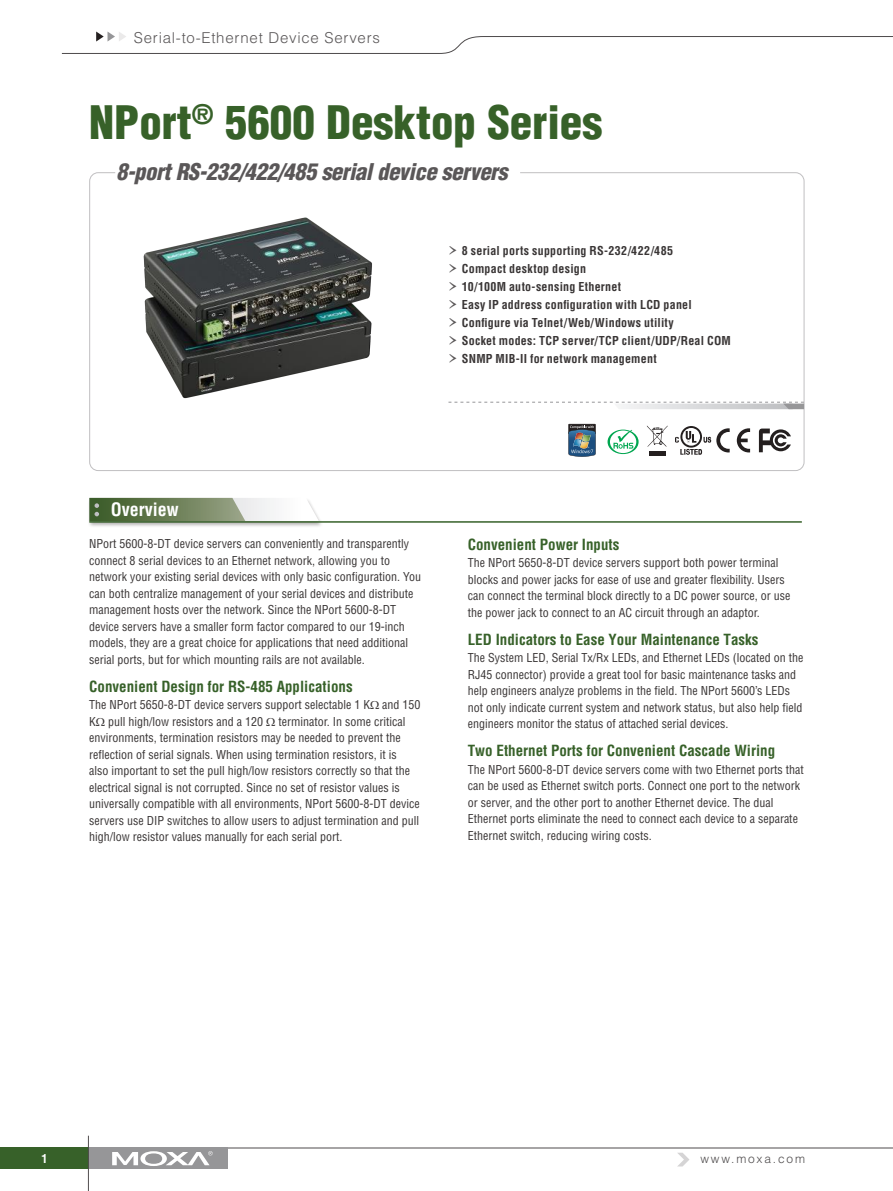
<style>
.page{position:relative;width:893px;height:1191px;background:#fff}
.page>*{position:absolute;margin:0;border:0;box-sizing:border-box;transform-origin:0 0}
.t1{font:900 condensed 45px "Helvetica";color:#376129}
.t2{font:italic 900 condensed 22.5px "Helvetica";letter-spacing:-.015em;color:#5a5758}
.t3{font:700 condensed 18px "Helvetica";color:#fff}
.t4{font:700 condensed 15px "Helvetica";color:#376129}
.t5{font:300 15px "Helvetica";letter-spacing:.05em;color:#5a5758}
.t6{font:condensed 12px/16.5px "Helvetica";color:#393535}
.t7{font:700 condensed 12px/18px "Helvetica";letter-spacing:.02em;color:#393535}
.t8{font:300 12px "Helvetica";letter-spacing:.15em;color:#4e4b4c}
.t9{font:700 condensed 12px "Helvetica";color:#fff}
.s1{font-family:"Garamond Premr Pro";font-weight:400;font-stretch:normal;font-size:24px;color:#5a5758}
</style>
<div class="page">
<svg style="left:61px;top:32px;width:832px;height:22px"></svg>
<hr style="left:0;top:1147px;width:893px;height:1px;background:#4e4b4c">
<div style="left:0;top:1147px;width:90px;height:22px;background:#376129"></div>
<div style="left:90px;top:1147px;width:138px;height:22px;background:#969698"></div>
<svg style="left:112px;top:1151px;width:101px;height:15px"></svg>
<hr style="left:88px;top:1135px;width:1px;height:56px;background:#514e4f">
<svg style="left:678px;top:1152px;width:11px;height:14px"></svg>
<div style="left:87px;top:498px;width:237px;height:30px;background:#241f1f;opacity:.35"></div>
<svg style="left:89px;top:498px;width:230px;height:23px"></svg>
<hr style="left:89px;top:521px;width:713px;height:1px;background:#376129">
<svg style="left:448px;top:402px;width:356px;height:7px"></svg>
<svg style="left:737px;top:428px;width:13px;height:24px"></svg>
<svg style="left:759px;top:428px;width:32px;height:24px"></svg>
<svg style="left:675px;top:426px;width:55px;height:29px"></svg>
<hr style="left:649px;top:451px;width:17px;height:4px;background:#241f1f">
<svg style="left:647px;top:425px;width:21px;height:22px"></svg>
<svg style="left:568px;top:424px;width:28px;height:33px"></svg>
<svg style="left:607px;top:429px;width:32px;height:25px"></svg>
<img style="left:143px;top:217px;width:229px;height:182px">
<p class="t5" style="left:134px;top:29px;width:247px">Serial-to-Ethernet Device Servers</p>
<h1 class="t1" style="left:89px;top:94px;width:514px">NPort<sup>®</sup> 5600 Desktop Series</h1>
<h2 class="t2" style="left:116px;top:158px;width:393px">8-port RS-232/422/485 serial device servers</h2>
<p class="t7" style="left:447px;top:242px;width:285px"><span class="s1">›</span> 8 serial ports supporting RS-232/422/485<br><span class="s1">›</span> Compact desktop design<br><span class="s1">›</span> 10/100M auto-sensing Ethernet<br><span class="s1">›</span> Easy IP address configuration with LCD panel<br><span class="s1">›</span> Configure via Telnet/Web/Windows utility<br><span class="s1">›</span> Socket modes: TCP server/TCP client/UDP/Real COM <span class="s1">›</span> SNMP MIB-II for network management</p>
<h3 class="t3" style="left:111px;top:498px;width:69px">Overview</h3>
<p class="t6" style="left:89px;top:535px;width:333px">NPort 5600-8-DT device servers can conveniently and transparently connect 8 serial devices to an Ethernet network, allowing you to network your existing serial devices with only basic configuration. You can both centralize management of your serial devices and distribute management hosts over the network. Since the NPort 5600-8-DT device servers have a smaller form factor compared to our 19-inch models, they are a great choice for applications that need additional serial ports, but for which mounting rails are not available.</p>
<p class="t4" style="left:89px;top:677px;width:265px">Convenient Design for RS-485 Applications</p>
<p class="t6" style="left:89px;top:696px;width:333px">The NPort 5650-8-DT device servers support selectable 1 K and 150<br>K pull high/low resistors and a 120</p>
<p class="t6" style="left:89px;top:712px;width:332px;text-indent:189px">terminator. In some critical environments, termination resistors may be needed to prevent the reflection of serial signals. When using termination resistors, it is<br>also important to set the pull high/low resistors correctly so that the electrical signal is not corrupted. Since no set of resistor values is universally compatible with all environments, NPort 5600-8-DT device servers use DIP switches to allow users to adjust termination and pull high/low resistor values manually for each serial port.</p>
<p class="t4" style="left:468px;top:535px;width:153px">Convenient Power Inputs</p>
<p class="t6" style="left:468px;top:554px;width:324px">The NPort 5650-8-DT device servers support both power terminal blocks and power jacks for ease of use and greater flexibility. Users can connect the terminal block directly to a DC power source, or use the power jack to connect to an AC circuit through an adaptor.</p>
<p class="t4" style="left:468px;top:630px;width:292px">LED Indicators to Ease Your Maintenance Tasks</p>
<p class="t6" style="left:468px;top:649px;width:337px">The System LED, Serial Tx/Rx LEDs, and Ethernet LEDs (located on the RJ45 connector) provide a great tool for basic maintenance tasks and help engineers analyze problems in the field. The NPort 5600’s LEDs not only indicate current system and network status, but also help field engineers monitor the status of attached serial devices.</p>
<p class="t4" style="left:468px;top:741px;width:309px">Two Ethernet Ports for Convenient Cascade Wiring</p>
<p class="t6" style="left:468px;top:760px;width:337px">The NPort 5600-8-DT device servers come with two Ethernet ports that can be used as Ethernet switch ports. Connect one port to the network or server, and the other port to another Ethernet device. The dual Ethernet ports eliminate the need to connect each device to a separate Ethernet switch, reducing wiring costs.</p>
<p class="t9" style="left:41px;top:1151px;width:7px">1</p>
<p class="t8" style="left:700px;top:1151px;width:106px">www.moxa.com</p>
</div>
